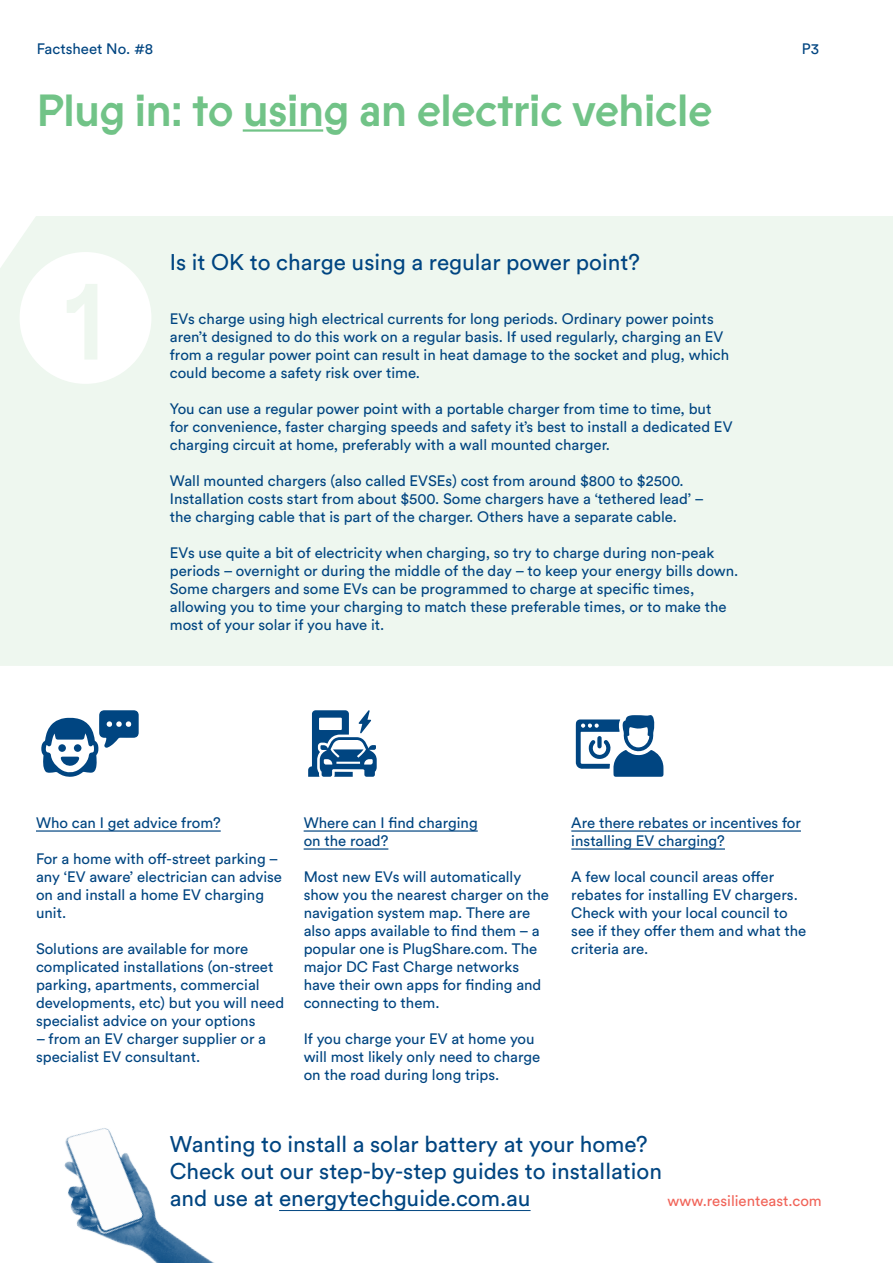
<style>
.page{position:relative;width:893px;height:1263px;background:#fff}
.page>*{position:absolute;margin:0;border:0;box-sizing:border-box;transform-origin:0 0}
.t1{font:500 45px "Prophet";letter-spacing:-.025em;color:#71c387}
.t2{font:22.5px/27px "Circular Std";color:#004581}
.t3{font:15px/18px "Circular Std";color:#004581}
.t4{font:15px "Circular Std";color:#f16459}
</style>
<div class="page">
<img style="left:64px;top:1128px;width:150px;height:135px">
<div style="left:0;top:216px;width:893px;height:450px;background:#eef7ef"></div>
<div style="left:20px;top:252px;width:131px;height:132px;background:#fff;border-radius:50%"></div>
<hr style="left:36px;top:830px;width:185px;height:2px;background:#004581">
<hr style="left:304px;top:830px;width:174px;height:2px;background:#004581">
<hr style="left:304px;top:848px;width:84px;height:2px;background:#004581">
<hr style="left:571px;top:830px;width:230px;height:2px;background:#004581">
<hr style="left:571px;top:848px;width:154px;height:2px;background:#004581">
<svg style="left:308px;top:710px;width:69px;height:67px"></svg>
<svg style="left:41px;top:710px;width:98px;height:67px"></svg>
<div style="left:58px;top:744px;width:8px;height:8px;background:#004581;border-radius:50%"></div>
<div style="left:74px;top:744px;width:7px;height:8px;background:#004581;border-radius:50%"></div>
<svg style="left:576px;top:715px;width:87px;height:62px"></svg>
<hr style="left:243px;top:129px;width:80px;height:3px;background:#71c387">
<hr style="left:279px;top:1210px;width:252px;height:1px;background:#004581">
<p class="t3" style="left:37px;top:40px;width:118px">Factsheet No. #8</p>
<p class="t3" style="left:802px;top:40px;width:19px">P3</p>
<h1 class="t1" style="left:36px;top:79px;width:678px">Plug in: to using an electric vehicle</h1>
<h2 class="t2" style="left:170px;top:248px;width:472px">Is it OK to charge using a regular power point?</h2>
<p class="t3" style="left:170px;top:310px;width:561px">EVs charge using high electrical currents for long periods. Ordinary power points aren’t designed to do this work on a regular basis. If used regularly, charging an EV from a regular power point can result in heat damage to the socket and plug, which could become a safety risk over time.</p>
<p class="t3" style="left:170px;top:400px;width:564px">You can use a regular power point with a portable charger from time to time, but for convenience, faster charging speeds and safety it’s best to install a dedicated EV charging circuit at home, preferably with a wall mounted charger.</p>
<p class="t3" style="left:170px;top:472px;width:536px">Wall mounted chargers (also called EVSEs) cost from around $800 to $2500.<br>Installation costs start from about $500. Some chargers have a ‘tethered lead’ – the charging cable that is part of the charger. Others have a separate cable.</p>
<p class="t3" style="left:170px;top:544px;width:570px">EVs use quite a bit of electricity when charging, so try to charge during non-peak periods – overnight or during the middle of the day – to keep your energy bills down.<br>Some chargers and some EVs can be programmed to charge at specific times, allowing you to time your charging to match these preferable times, or to make the most of your solar if you have it.</p>
<p class="t3" style="left:36px;top:814px;width:186px">Who can I get advice from?</p>
<p class="t3" style="left:36px;top:850px;width:248px">For a home with off-street parking – any ‘EV aware’ electrician can advise on and install a home EV charging unit.</p>
<p class="t3" style="left:36px;top:940px;width:250px">Solutions are available for more complicated installations (on-street parking, apartments, commercial developments, etc) but you will need specialist advice on your options</p>
<p class="t3" style="left:36px;top:1030px;width:232px">– from an EV charger supplier or a specialist EV consultant.</p>
<p class="t3" style="left:304px;top:814px;width:176px">Where can I find charging on the road?</p>
<p class="t3" style="left:304px;top:868px;width:247px">Most new EVs will automatically show you the nearest charger on the navigation system map. There are also apps available to find them – a popular one is PlugShare.com. The major DC Fast Charge networks have their own apps for finding and connecting to them.</p>
<p class="t3" style="left:304px;top:1030px;width:238px">If you charge your EV at home you will most likely only need to charge on the road during long trips.</p>
<p class="t3" style="left:571px;top:814px;width:231px">Are there rebates or incentives for installing EV charging?</p>
<p class="t3" style="left:571px;top:868px;width:237px">A few local council areas offer rebates for installing EV chargers.<br>Check with your local council to see if they offer them and what the criteria are.</p>
<h2 class="t2" style="left:170px;top:1130px;width:494px">Wanting to install a solar battery at your home?<br>Check out our step-by-step guides to installation and use at energytechguide.com.au</h2>
<p class="t4" style="left:668px;top:1192px;width:156px">www.resilienteast.com</p>
</div>
